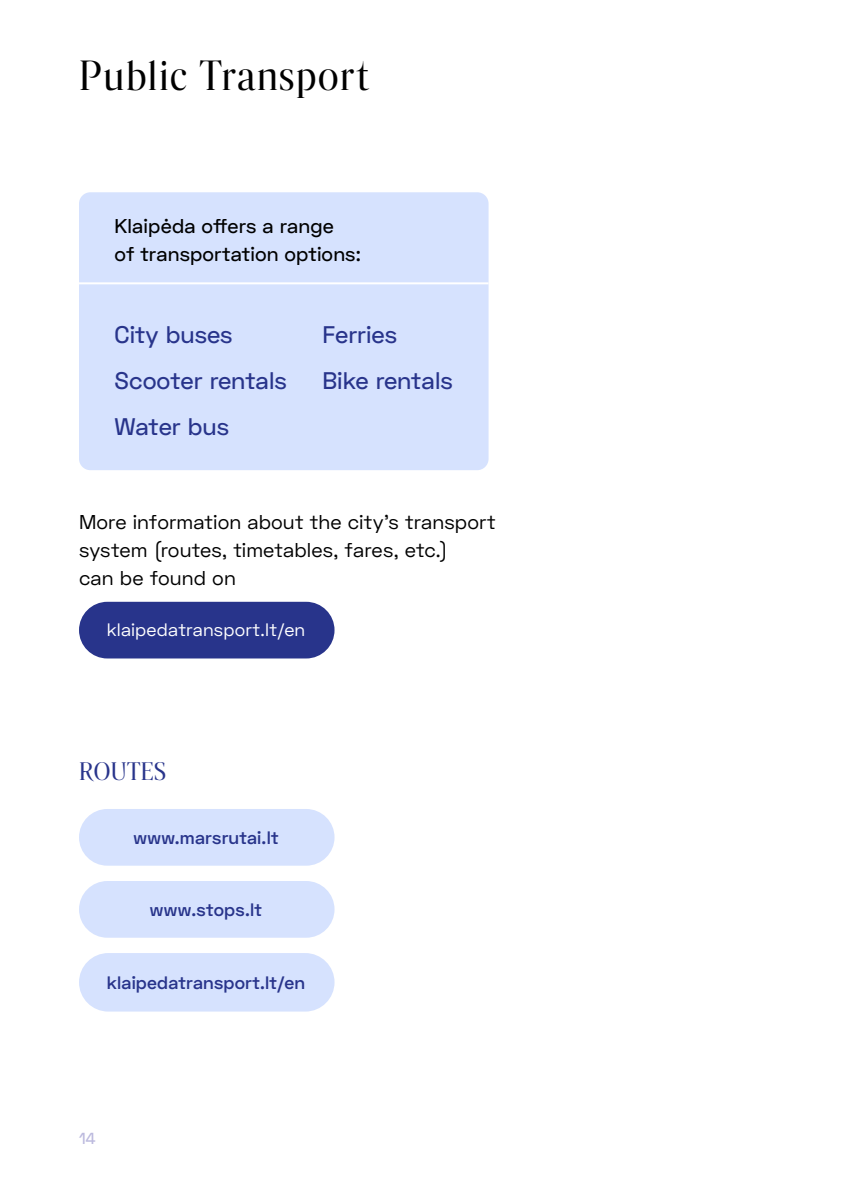
<style>
.page{position:relative;width:842px;height:1191px;background:#fff}
.page>*{position:absolute;margin:0;border:0;box-sizing:border-box;transform-origin:0 0}
.t1{font:40px "Rando Display";color:#000}
.t2{font:500 24px "Space Grotesk";color:#28348b}
.t3{font:24px "Rando Display";color:#28348b}
.t4{font:20px/28px "Space Grotesk";letter-spacing:.005em;color:#000}
.t5{font:500 20px/28px "Space Grotesk";letter-spacing:.005em;color:#000}
.t6{font:600 18px "Space Grotesk";letter-spacing:.01em;color:#28348b}
.t7{font:18px "Space Grotesk";letter-spacing:.01em;color:#fff}
.t8{font:500 16px "Space Grotesk";color:#bcbade}
</style>
<div class="page">
<div style="left:79px;top:953px;width:255px;height:58px;background:#d6e2fe;border-radius:29px"></div>
<div style="left:79px;top:809px;width:255px;height:56px;background:#d6e2fe;border-radius:28px"></div>
<div style="left:79px;top:881px;width:255px;height:56px;background:#d6e2fe;border-radius:28px"></div>
<div style="left:79px;top:192px;width:410px;height:278px;background:#d6e2fe;border-radius:11px"></div>
<div style="left:79px;top:602px;width:255px;height:56px;background:#28348b;border-radius:28px"></div>
<hr style="left:79px;top:282px;width:410px;height:2px;background:#fff">
<h1 class="t1" style="left:79px;top:47px;width:292px">Public Transport</h1>
<p class="t5" style="left:115px;top:212px;width:248px">Klaipėda offers a range<br>of transportation options:</p>
<p class="t2" style="left:115px;top:319px;width:120px">City buses</p>
<p class="t2" style="left:115px;top:365px;width:174px">Scooter rentals</p>
<p class="t2" style="left:115px;top:410px;width:116px">Water bus</p>
<p class="t2" style="left:322px;top:319px;width:76px">Ferries</p>
<p class="t2" style="left:322px;top:365px;width:132px">Bike rentals</p>
<p class="t4" style="left:79px;top:508px;width:418px">More information about the city’s transport system (routes, timetables, fares, etc.)<br>can be found on</p>
<p class="t7" style="left:107px;top:618px;width:200px">klaipedatransport.lt/en</p>
<p class="t3" style="left:79px;top:754px;width:89px">ROUTES</p>
<p class="t6" style="left:133px;top:825px;width:147px">www.marsrutai.lt</p>
<p class="t6" style="left:150px;top:897px;width:114px">www.stops.lt</p>
<p class="t6" style="left:107px;top:970px;width:200px">klaipedatransport.lt/en</p>
<p class="t8" style="left:79px;top:1127px;width:18px">14</p>
</div>
